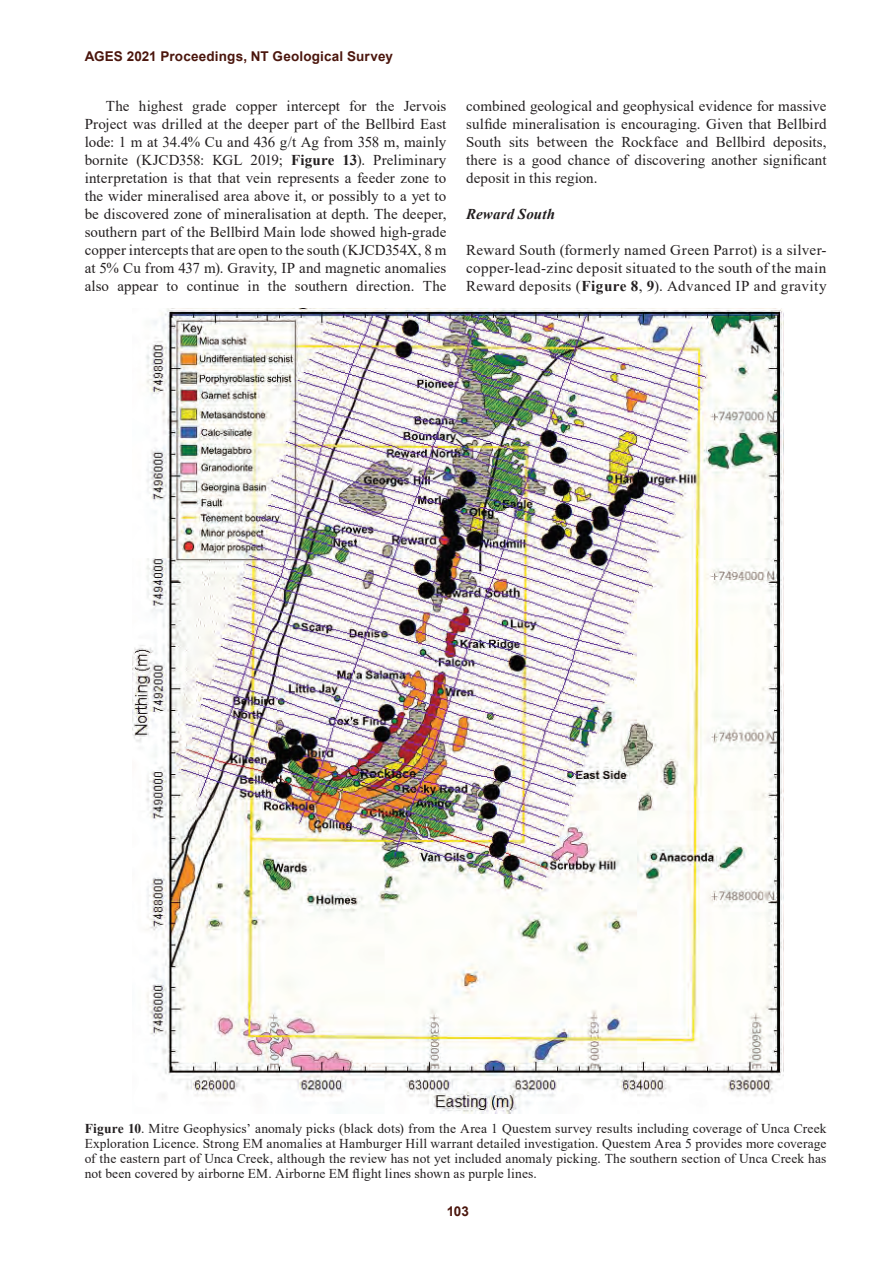
<style>
.page{position:relative;width:893px;height:1263px;background:#fff}
.page>*{position:absolute;margin:0;border:0;box-sizing:border-box;transform-origin:0 0}
.AGES_____Body_text{font:15px/18px "Times New Roman";letter-spacing:.005em;color:#231f20;text-align:justify}
.AGES_____Body_text_I{font:15px/18px "Times New Roman";letter-spacing:.025em;color:#231f20;text-align:justify}
.AGES_____Heading_Lev{font:italic 700 15px "Times New Roman";letter-spacing:.005em;color:#231f20}
.AGES_____Figure_Capt{font:13.5px/15px "Times New Roman";letter-spacing:.01em;color:#231f20;text-align:justify}
.t1{font:700 13.5px "Arial";letter-spacing:.01em;color:#4b160d}
.s1{font-weight:700}
</style>
<div class="page">
<img style="left:133px;top:308px;width:650px;height:806px">
<p class="t1" style="left:85px;top:46px;width:310px">AGES 2021 Proceedings, NT Geological Survey</p>
<p class="AGES_____Body_text" style="left:85px;top:96px;width:363px;text-indent:21px">The highest grade copper intercept for the Jervois Project was drilled at the deeper part of the Bellbird East lode: 1 m at 34.4% Cu and 436 g/t Ag from 358 m, mainly bornite (KJCD358: KGL 2019; <span class="s1">Figure 13</span>). Preliminary interpretation is that that vein represents a feeder zone to the wider mineralised area above it, or possibly to a yet to be discovered zone of mineralisation at depth. The deeper, southern part of the Bellbird Main lode showed high-grade copper intercepts that are open to the south (KJCD354X, 8 m at 5% Cu from 437 m). Gravity, IP and magnetic anomalies also appear to continue in the southern direction. The</p>
<p class="AGES_____Body_text" style="left:466px;top:96px;width:362px">combined geological and geophysical evidence for massive sulfide mineralisation is encouraging. Given that Bellbird South sits between the Rockface and Bellbird deposits, there is a good chance of discovering another significant deposit in this region.</p>
<p class="AGES_____Heading_Lev" style="left:466px;top:203px;width:90px">Reward South</p>
<p class="AGES_____Body_text_I" style="left:466px;top:240px;width:362px">Reward South (formerly named Green Parrot) is a silver&shy;copper-lead-zinc deposit situated to the south of the main Reward deposits (<span class="s1">Figure 8</span>, <span class="s1">9</span>). Advanced IP and gravity</p>
<p class="AGES_____Figure_Capt" style="left:85px;top:1120px;width:743px"><span class="s1">Figure 10</span>. Mitre Geophysics’ anomaly picks (black dots) from the Area 1 Questem survey results including coverage of Unca Creek Exploration Licence. Strong EM anomalies at Hamburger Hill warrant detailed investigation. Questem Area 5 provides more coverage of the eastern part of Unca Creek, although the review has not yet included anomaly picking. The southern section of Unca Creek has not been covered by airborne EM. Airborne EM flight lines shown as purple lines.</p>
<p class="t1" style="left:447px;top:1202px;width:24px">103</p>
</div>
